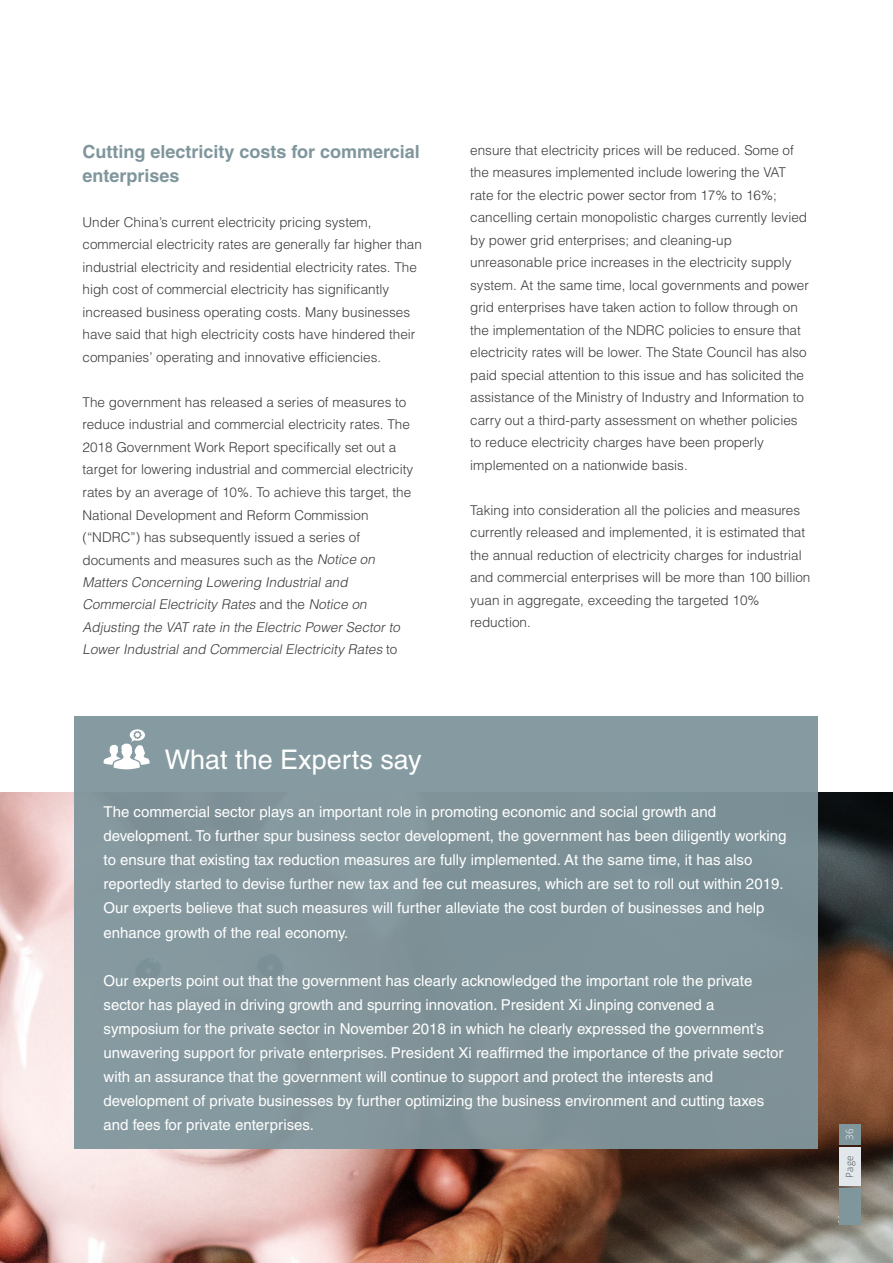
<style>
.page{position:relative;width:893px;height:1263px;background:#fff}
.page>*{position:absolute;margin:0;border:0;box-sizing:border-box;transform-origin:0 0}
.t1{font:27px "Helvetica";color:#fff}
.t2{font:700 18px/24px "Helvetica";color:#80969d}
.t3{font:15px/24px "Helvetica";color:#fff}
.t4{font:300 13.5px/22.5px "Helvetica";color:#3c3c3b}
.t5{font:300 10.5px "Helvetica";color:#fff}
.t6{font:300 9.75px "Open Sans";color:#444849}
.t7{font:300 9.75px "Open Sans";color:#fff}
.s1{font-style:italic}
</style>
<div class="page">
<img style="left:0;top:792px;width:893px;height:471px">
<div style="left:839px;top:1124px;width:21px;height:21px;background:#80969d"></div>
<div style="left:839px;top:1147px;width:21px;height:39px;background:#e1e7eb"></div>
<div style="left:839px;top:1188px;width:21px;height:37px;background:#80969d"></div>
<div style="left:75px;top:717px;width:743px;height:432px;background:#80969d"></div>
<svg style="left:104px;top:729px;width:46px;height:40px"></svg>
<h2 class="t2" style="left:83px;top:139px;width:339px">Cutting electricity costs for commercial enterprises</h2>
<p class="t4" style="left:83px;top:210px;width:341px">Under China’s current electricity pricing system, commercial electricity rates are generally far higher than industrial electricity and residential electricity rates. The high cost of commercial electricity has significantly increased business operating costs. Many businesses have said that high electricity costs have hindered their companies’ operating and innovative efficiencies.</p>
<p class="t4" style="left:83px;top:390px;width:332px">The government has released a series of measures to reduce industrial and commercial electricity rates. The 2018 Government Work Report specifically set out a target for lowering industrial and commercial electricity rates by an average of 10%. To achieve this target, the National Development and Reform Commission (“NDRC”) has subsequently issued a series of documents and measures such as the <span class="s1">Notice on Matters Concerning Lowering Industrial and Commercial Electricity Rates</span> a n d t h e <span class="s1">Notice on<br>Adj usting the VAT rate in the Electric Power Sector to Lower Industrial and Commercial Electricity Rates</span> t o</p>
<p class="t4" style="left:470px;top:138px;width:340px">ensure that electricity prices will be reduced. Some of the measures implemented include lowering the VAT rate for the electric power sector from 17% to 16%; cancelling certain monopolistic charges currently levied by power grid enterprises; and cleaning-up unreasonable price increases in the electricity supply system. At the same time, local governments and power grid enterprises have taken action to follow through on the implementation of the NDRC policies to ensure that electricity rates will be lower. The State Council has also paid special attention to this issue and has solicited the assistance of the Ministry of Industry and Information to carry out a third-party assessment on whether policies to reduce electricity charges have been properly implemented on a nationwide basis.</p>
<p class="t4" style="left:470px;top:498px;width:342px">Taking into consideration all the policies and measures currently released and implemented, it is estimated that the annual reduction of electricity charges for industrial and commercial enterprises will be more than 100 billion yuan in aggregate, exceeding the targeted 10% reduction.</p>
<h1 class="t1" style="left:165px;top:744px;width:258px">What the Experts say</h1>
<p class="t3" style="left:104px;top:800px;width:684px">The commercial sector plays an important role in promoting economic and social growth and development. To further spur business sector development, the government has been diligently working to ensure that existing tax reduction measures are fully implemented. At the same time, it has also reportedly started to devise further new tax and fee cut measures, which are set to roll out within 2019.<br>Our experts believe that such measures will further alleviate the cost burden of businesses and help enhance growth of the real economy.</p>
<p class="t3" style="left:104px;top:968px;width:681px">Our experts point out that the government has clearly acknowledged the important role the private sector has played in driving growth and spurring innovation. President Xi Jinping convened a symposium for the private sector in November 2018 in which he clearly expressed the government’s unwavering support for private enterprises. President Xi reaffirmed the importance of the private sector with an assurance that the government will continue to support and protect the interests and development of private businesses by further optimizing the business environment and cutting taxes and fees for private enterprises.</p>
<p class="t7" style="left:843px;top:1140px;width:13px;rotate:-90deg">36</p>
<p class="t6" style="left:843px;top:1178px;width:24px;rotate:-90deg">Page</p>
<p class="t5" style="left:838px;top:1212px;width:13px">36</p>
</div>
